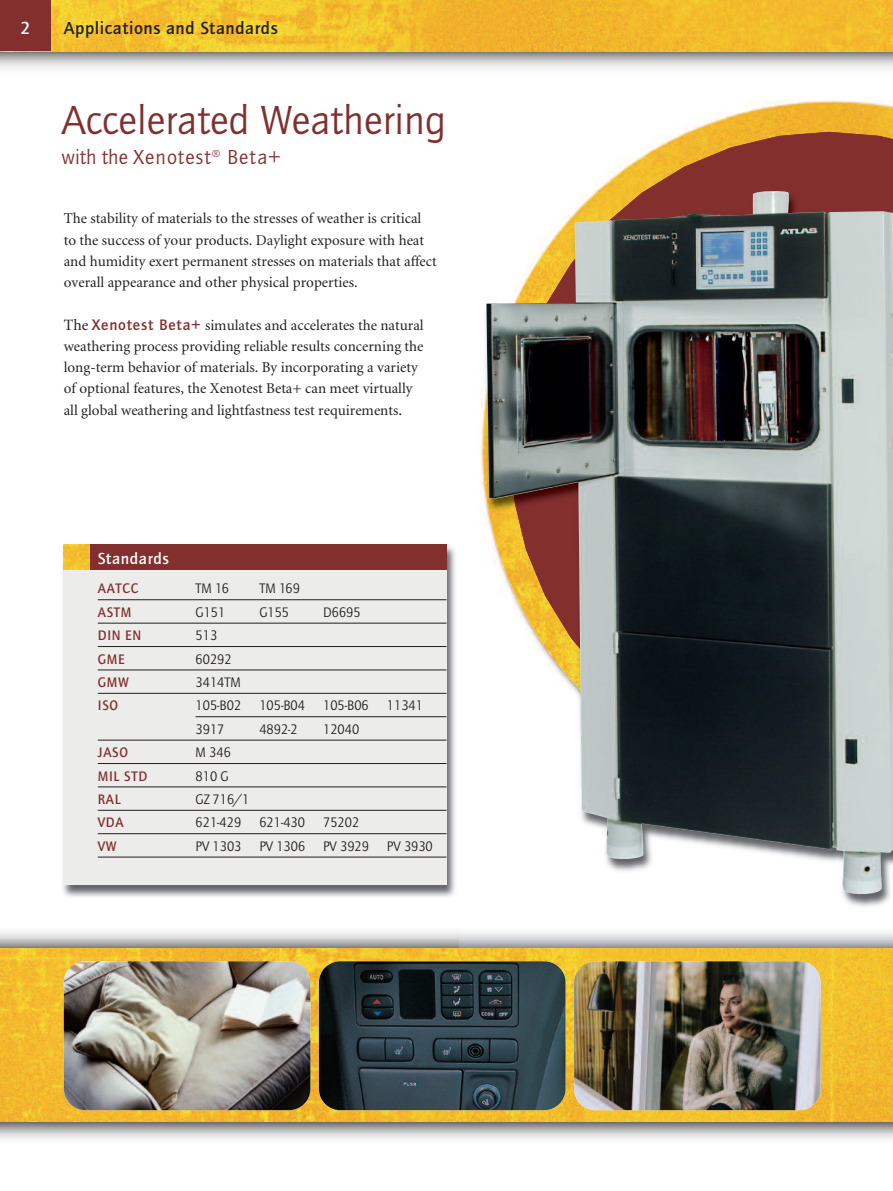
<style>
.page{position:relative;width:893px;height:1191px;background:#fff}
.page>*{position:absolute;margin:0;border:0;box-sizing:border-box;transform-origin:0 0}
.t1{font:42px "Quay Itc T";color:#822f2e}
.t2{font:21px "Quay Itc T";letter-spacing:.045em;color:#822f2e}
.t3{font:700 18px "Quay Itc T";letter-spacing:.035em;color:#231f20}
.t4{font:700 18px "Quay Itc T";color:#fff}
.t5{font:700 16.5px "Quay Itc T";letter-spacing:.035em;color:#fff}
.t6{font:15px/21.3px "Minion";color:#231f20}
.t7{font:14.25px "Quay Itc T";color:#231f20;scale:.95 1}
.t8{font:700 14.25px "Quay Itc T";letter-spacing:.055em;color:#822f2e;scale:.95 1}
.s1{font-size:15.75px}
.s2{font-family:"Quay Itc T";font-weight:700;font-size:15.75px;color:#822f2e}
</style>
<div class="page">
<img style="left:0;top:51px;width:893px;height:17px">
<img style="left:51px;top:0;width:842px;height:51px">
<svg style="left:0;top:948px;width:893px;height:175px;background:#eebb2f"></svg>
<img style="left:64px;top:961px;width:246px;height:149px;border-radius:21px">
<div style="left:0;top:0;width:51px;height:51px;background:#822f2e"></div>
<img style="left:319px;top:961px;width:247px;height:149px;border-radius:21px">
<img style="left:574px;top:961px;width:247px;height:149px;border-radius:21px">
<img style="left:63px;top:544px;width:392px;height:353px">
<div style="left:64px;top:544px;width:382px;height:340px;background:#ececea"></div>
<div style="left:64px;top:544px;width:382px;height:26px;background:#822f2e"></div>
<hr style="left:98px;top:623px;width:348px;height:1px;background:#231f20">
<hr style="left:98px;top:599px;width:348px;height:1px;background:#231f20">
<hr style="left:98px;top:646px;width:348px;height:1px;background:#231f20">
<hr style="left:98px;top:669px;width:348px;height:1px;background:#231f20">
<hr style="left:98px;top:693px;width:348px;height:1px;background:#231f20">
<hr style="left:196px;top:716px;width:250px;height:1px;background:#231f20">
<hr style="left:98px;top:739px;width:348px;height:1px;background:#231f20">
<hr style="left:98px;top:763px;width:348px;height:1px;background:#231f20">
<hr style="left:98px;top:786px;width:348px;height:1px;background:#231f20">
<hr style="left:98px;top:810px;width:348px;height:1px;background:#231f20">
<hr style="left:98px;top:833px;width:348px;height:1px;background:#231f20">
<hr style="left:98px;top:856px;width:348px;height:1px;background:#231f20">
<img style="left:64px;top:544px;width:25px;height:26px">
<img style="left:459px;top:100px;width:434px;height:856px">
<img style="left:510px;top:132px;width:383px;height:58px">
<img style="left:486px;top:190px;width:407px;height:704px">
<p class="t4" style="left:21px;top:17px;width:11px">2</p>
<p class="t3" style="left:64px;top:17px;width:215px">Applications and Standards</p>
<h1 class="t1" style="left:62px;top:95px;width:386px">Accelerated Weathering</h1>
<h2 class="t2" style="left:62px;top:145px;width:220px">with the Xenotest<sup>®</sup> Beta+</h2>
<p class="t6" style="left:64px;top:209px;width:374px">The stability of materials to the stresses of weather is critical to the success of your products. Daylight exposure with heat and humidity exert permanent stresses on materials that affect overall appearance and other physical properties.</p>
<p class="t6" style="left:64px;top:315px;width:361px"><span class="s1">The</span> <span class="s2">Xenotest Beta+</span> simulates and accelerates the natural weathering process providing reliable results concerning the long-term behavior of materials. By incorporating a variety of optional features, the Xenotest Beta+ can meet virtually all global weathering and lightfastness test requirements<span class="s1">.</span></p>
<p class="t5" style="left:98px;top:548px;width:72px">Standards</p>
<p class="t8" style="left:98px;top:580px;width:44px">AATCC</p>
<p class="t7" style="left:196px;top:580px;width:37px">TM 16</p>
<p class="t7" style="left:259px;top:580px;width:44px">TM 169</p>
<p class="t8" style="left:98px;top:603px;width:37px">ASTM</p>
<p class="t7" style="left:196px;top:603px;width:33px">G151</p>
<p class="t7" style="left:259px;top:603px;width:33px">G155</p>
<p class="t7" style="left:323px;top:603px;width:41px">D6695</p>
<p class="t8" style="left:98px;top:627px;width:48px">DIN EN</p>
<p class="t7" style="left:196px;top:627px;width:24px">513</p>
<p class="t8" style="left:98px;top:650px;width:30px">GME</p>
<p class="t7" style="left:196px;top:650px;width:39px">60292</p>
<p class="t8" style="left:98px;top:673px;width:34px">GMW</p>
<p class="t7" style="left:196px;top:673px;width:49px">3414TM</p>
<p class="t8" style="left:98px;top:697px;width:23px">ISO</p>
<p class="t7" style="left:196px;top:697px;width:50px">105-B02</p>
<p class="t7" style="left:259px;top:697px;width:50px">105-B04</p>
<p class="t7" style="left:323px;top:697px;width:50px">105-B06</p>
<p class="t7" style="left:387px;top:697px;width:39px">11341</p>
<p class="t7" style="left:196px;top:720px;width:32px">3917</p>
<p class="t7" style="left:259px;top:720px;width:42px">4892-2</p>
<p class="t7" style="left:323px;top:720px;width:39px">12040</p>
<p class="t8" style="left:98px;top:744px;width:33px">JASO</p>
<p class="t7" style="left:196px;top:744px;width:39px">M 346</p>
<p class="t8" style="left:98px;top:767px;width:54px">MIL STD</p>
<p class="t7" style="left:196px;top:767px;width:36px">810 G</p>
<p class="t8" style="left:98px;top:790px;width:25px">RAL</p>
<p class="t7" style="left:196px;top:790px;width:58px">GZ 716/1</p>
<p class="t8" style="left:98px;top:814px;width:29px">VDA</p>
<p class="t7" style="left:196px;top:814px;width:50px">621-429</p>
<p class="t7" style="left:259px;top:814px;width:50px">621-430</p>
<p class="t7" style="left:323px;top:814px;width:39px">75202</p>
<p class="t8" style="left:98px;top:837px;width:21px">VW</p>
<p class="t7" style="left:196px;top:837px;width:50px">PV 1303</p>
<p class="t7" style="left:259px;top:837px;width:50px">PV 1306</p>
<p class="t7" style="left:323px;top:837px;width:50px">PV 3929</p>
<p class="t7" style="left:387px;top:837px;width:50px">PV 3930</p>
</div>
